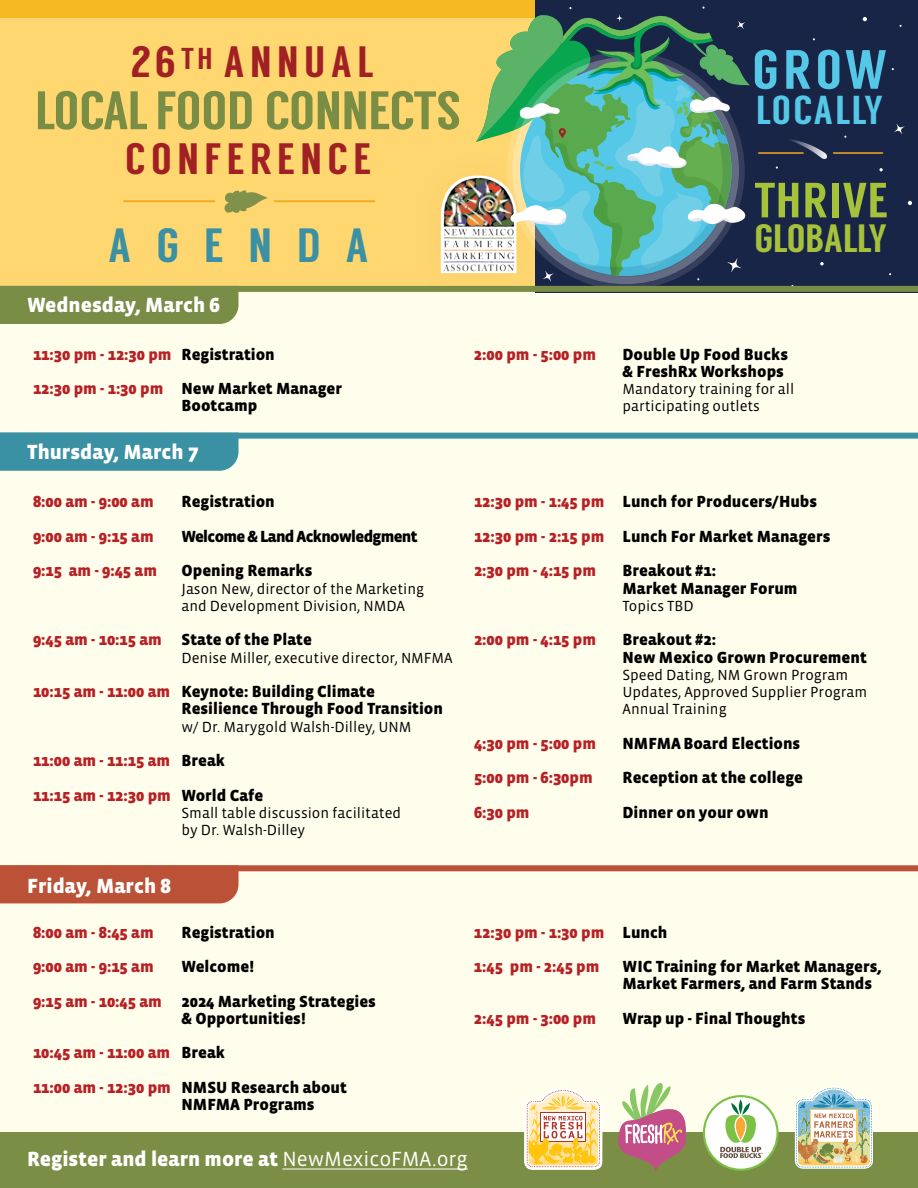
<style>
.page{position:relative;width:918px;height:1188px;background:#fffdeb}
.page>*{position:absolute;margin:0;border:0;box-sizing:border-box;transform-origin:0 0}
.t1{font:55.2px "Langdon";color:#55c8e7;scale:1.05 1}
.t2{font:54.15px "Langdon";letter-spacing:-.02em;color:#7a8d45;scale:1.05 1}
.t3{font:49.35px "Langdon";letter-spacing:.02em;color:#a6c23a;scale:1.05 1}
.t4{font:48px "Langdon";letter-spacing:.5em;color:#3c90a3;scale:1.04 1}
.t5{font:43.95px "Langdon";letter-spacing:.12em;color:#a12024;scale:1.04 1}
.t6{font:40.35px "Langdon";letter-spacing:.02em;color:#55c8e7;scale:1.05 1}
.t7{font:39.45px "Langdon";color:#a6c23a;scale:1.05 1}
.t8{font:30.15px "Langdon";color:#a12024;scale:1.04 1}
.t9{font:900 21px "Vista Sans OTCE";color:#fff}
.t10{font:900 16.5px/34.5px "Vista Sans OTCE";color:#000}
.t11{font:900 16.5px/34.5px "Vista Sans OTCE";color:#b62126}
.t12{font:900 16.5px "Vista Sans OTCE";letter-spacing:-.04em;color:#000}
.t13{font:15px/17.2px "Vista Sans OTCE";color:#000}
.s1{color:#000}
.s2{color:#b62126}
.s3{font-weight:400}
</style>
<div class="page">
<div style="left:0;top:1133px;width:918px;height:55px;background:#7b8e45"></div>
<hr style="left:282px;top:1169px;width:186px;height:1px;background:#fff">
<svg style="left:703px;top:1095px;width:76px;height:76px"></svg>
<svg style="left:795px;top:1087px;width:78px;height:82px;background:#c9cdb8"></svg>
<img style="left:813px;top:1151px;width:15px;height:13px">
<svg style="left:524px;top:1088px;width:79px;height:82px;background:#f7d9a2"></svg>
<svg style="left:618px;top:1083px;width:69px;height:88px"></svg>
<div style="left:0;top:0;width:563px;height:292px;background:#ffd771"></div>
<div style="left:0;top:0;width:537px;height:17px;background:#f6b823"></div>
<div style="left:535px;top:0;width:383px;height:292px;background:#192547"></div>
<hr style="left:759px;top:152px;width:44px;height:2px;background:#f3a91d">
<hr style="left:834px;top:152px;width:49px;height:2px;background:#f3a91d">
<img style="left:400px;top:212px;width:106px;height:74px">
<svg style="left:224px;top:190px;width:44px;height:23px"></svg>
<hr style="left:124px;top:200px;width:90px;height:2px;background:#f3a91d">
<hr style="left:275px;top:200px;width:100px;height:2px;background:#f3a91d">
<svg style="left:862px;top:17px;width:5px;height:4px"></svg>
<svg style="left:879px;top:168px;width:4px;height:3px"></svg>
<svg style="left:908px;top:201px;width:4px;height:4px"></svg>
<svg style="left:820px;top:262px;width:4px;height:3px"></svg>
<svg style="left:894px;top:124px;width:11px;height:10px"></svg>
<svg style="left:784px;top:139px;width:43px;height:20px"></svg>
<svg style="left:506px;top:280px;width:239px;height:6px"></svg>
<svg style="left:441px;top:6px;width:309px;height:274px"></svg>
<div style="left:0;top:286px;width:918px;height:6px;background:#7a8d46"></div>
<div style="left:0;top:292px;width:238px;height:32px;background:#7a8d46"></div>
<div style="left:0;top:433px;width:918px;height:6px;background:#3a91a4"></div>
<div style="left:0;top:439px;width:238px;height:32px;background:#3a91a4"></div>
<div style="left:0;top:865px;width:918px;height:6px;background:#bb5238"></div>
<div style="left:0;top:865px;width:238px;height:38px;background:#bb5238"></div>
<h3 class="t5" style="left:131px;top:36px;width:235px">26 ANNUAL</h3>
<h2 class="t2" style="left:35px;top:79px;width:407px">LOCALFOOD CONNECTS</h2>
<h3 class="t5" style="left:125px;top:133px;width:238px">CONFERENCE</h3>
<h3 class="t8" style="left:181px;top:41px;width:32px">TH</h3>
<h3 class="t4" style="left:108px;top:217px;width:252px">AGENDA</h3>
<p class="t9" style="left:27px;top:293px;width:195px">Wednesday, March 6</p>
<p class="t11" style="left:33px;top:337px;width:311px">11:30 pm - 12:30 pm <span class="s1">Registration<br></span>12:30 pm - 1:30 pm <span class="s1">New Market Manager</span></p>
<p class="t10" style="left:182px;top:388px;width:77px">Bootcamp</p>
<p class="t9" style="left:27px;top:439px;width:173px">Thursday, March 7</p>
<p class="t11" style="left:33px;top:484px;width:122px">8:00 am - 9:00 am</p>
<p class="t10" style="left:182px;top:484px;width:95px">Registration</p>
<p class="t11" style="left:33px;top:519px;width:122px">9:00 am - 9:15 am</p>
<p class="t12" style="left:182px;top:527px;width:238px">Welcome &amp; Land Acknowledgment</p>
<p class="t11" style="left:33px;top:553px;width:126px">9:15 am - 9:45 am</p>
<p class="t10" style="left:182px;top:553px;width:132px">Opening Remarks</p>
<p class="t13" style="left:182px;top:580px;width:244px">Jason New, director of the Marketing and Development Division, NMDA</p>
<p class="t10" style="left:33px;top:622px;width:280px"><span class="s2">9:45 am - 10:15 am</span> State of the Plate</p>
<p class="t13" style="left:182px;top:649px;width:273px">Denise Miller, executive director, NMFMA</p>
<p class="t10" style="left:182px;top:683px;width:263px;line-height:17.2px;text-indent:-148px"><span class="s2">10:15 am - 11:00 am</span> Keynote: Building Climate<br>Resilience Through Food Transition</p>
<p class="t13" style="left:182px;top:718px;width:232px">w/ Dr. Marygold Walsh-Dilley, UNM</p>
<p class="t11" style="left:33px;top:743px;width:232px">11:00 am - 11:15 am <span class="s1">Break<br></span>11:15 am - 12:30 pm <span class="s1">World Cafe</span></p>
<p class="t13" style="left:182px;top:804px;width:221px">Small table discussion facilitated by Dr. Walsh-Dilley</p>
<h1 class="t1" style="left:752px;top:37px;width:130px">GROW</h1>
<h3 class="t6" style="left:756px;top:86px;width:122px">LOCALLY</h3>
<h3 class="t3" style="left:754px;top:171px;width:129px">THRIVE</h3>
<h3 class="t7" style="left:754px;top:216px;width:128px">GLOBALLY</h3>
<p class="t11" style="left:474px;top:337px;width:124px">2:00 pm - 5:00 pm</p>
<p class="t10" style="left:622px;top:345px;width:167px;line-height:17.2px">Double Up Food Bucks &amp; FreshRx Workshops</p>
<p class="t13" style="left:622px;top:380px;width:173px">Mandatory training for all participating outlets</p>
<p class="t10" style="left:474px;top:484px;width:358px"><span class="s2">12:30 pm - 1:45 pm</span> Lunch for Producers/Hubs<br><span class="s2">12:30 pm - 2:15 pm</span> Lunch For Market Managers<br><span class="s2">2:30 pm - 4:15 pm</span></p>
<p class="t10" style="left:622px;top:562px;width:177px;line-height:17.2px">Breakout #1:<br>Market Manager Forum</p>
<p class="t13" style="left:622px;top:597px;width:73px">Topics TBD</p>
<p class="t11" style="left:474px;top:622px;width:124px">2:00 pm - 4:15 pm</p>
<p class="t10" style="left:622px;top:631px;width:246px;line-height:17.2px">Breakout #2:<br>New Mexico Grown Procurement</p>
<p class="t13" style="left:622px;top:666px;width:246px">Speed Dating, NM Grown Program<br>Updates, Approved Supplier Program<br>Annual Training</p>
<p class="t11" style="left:474px;top:726px;width:124px">4:30 pm - 5:00 pm</p>
<p class="t10" style="left:622px;top:726px;width:179px">NMFMA Board Elections</p>
<p class="t11" style="left:474px;top:760px;width:120px">5:00 pm - 6:30pm</p>
<p class="t10" style="left:622px;top:760px;width:182px">Reception at the college</p>
<p class="t11" style="left:474px;top:795px;width:57px">6:30 pm</p>
<p class="t10" style="left:622px;top:795px;width:148px">Dinner on your own</p>
<p class="t9" style="left:27px;top:874px;width:145px">Friday, March 8</p>
<p class="t11" style="left:33px;top:915px;width:122px">8:00 am - 8:45 am</p>
<p class="t10" style="left:182px;top:915px;width:95px">Registration</p>
<p class="t11" style="left:33px;top:949px;width:122px">9:00 am - 9:15 am</p>
<p class="t10" style="left:33px;top:949px;width:345px;text-indent:148px">Welcome!<br><span class="s2">9:15 am - 10:45 am</span> 2024 Marketing Strategies</p>
<p class="t10" style="left:33px;top:1001px;width:316px;text-indent:148px">&amp; Opportunities!<br><span class="s2">10:45 am - 11:00 am</span> Break<br><span class="s2">11:00 am - 12:30 pm</span> NMSU Research about</p>
<p class="t10" style="left:182px;top:1087px;width:135px">NMFMA Programs</p>
<p class="t11" style="left:474px;top:915px;width:195px">12:30 pm - 1:30 pm <span class="s1">Lunch<br></span>1:45 pm - 2:45 pm</p>
<p class="t10" style="left:622px;top:958px;width:261px;line-height:17.2px">WIC Training for Market Managers,<br>Market Farmers, and Farm Stands</p>
<p class="t11" style="left:474px;top:1001px;width:124px">2:45 pm - 3:00 pm</p>
<p class="t10" style="left:622px;top:1001px;width:184px">Wrap up - Final Thoughts</p>
<p class="t9" style="left:27px;top:1147px;width:442px">Register and learn more at <span class="s3">NewMexicoFMA.org</span></p>
</div>
